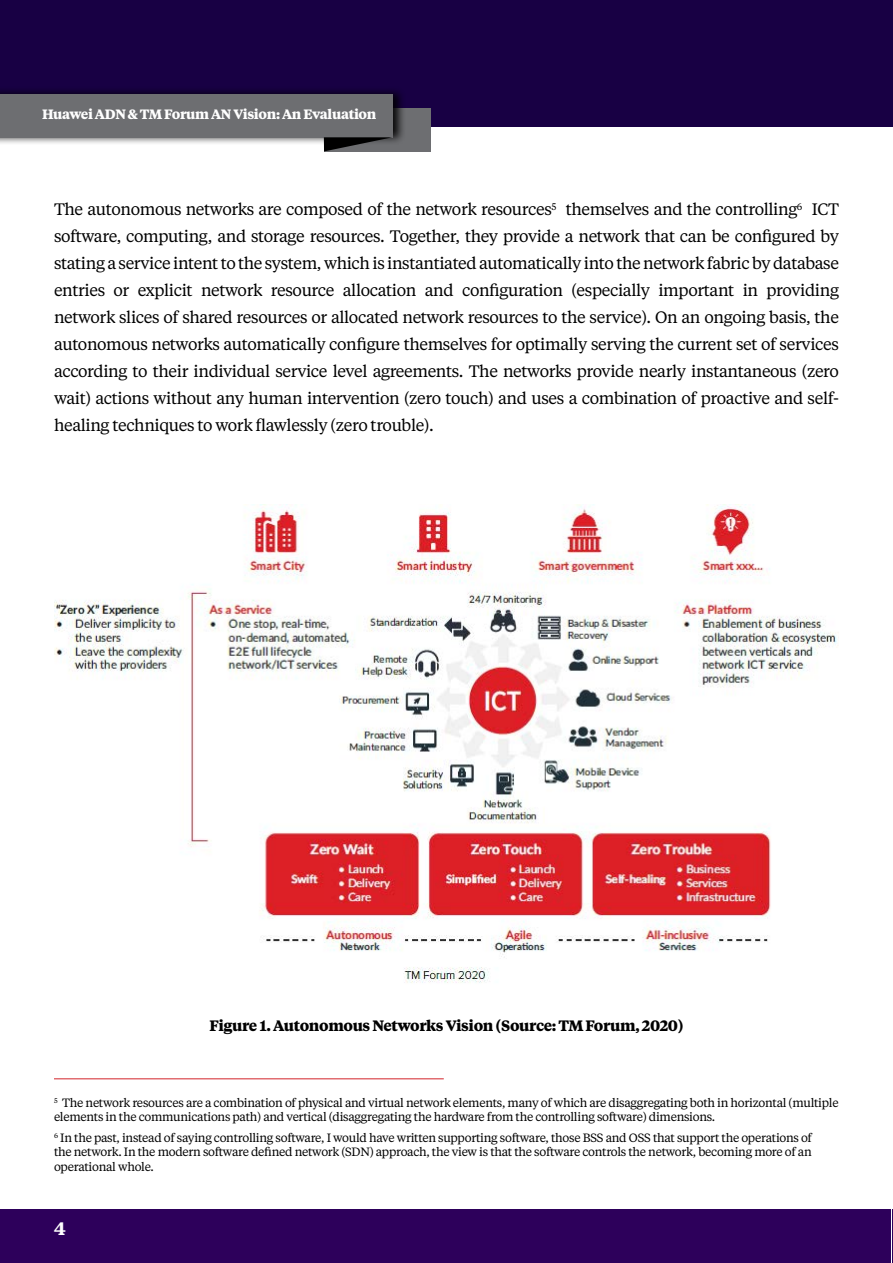
<style>
.page{position:relative;width:893px;height:1263px;background:#fff}
.page>*{position:absolute;margin:0;border:0;box-sizing:border-box;transform-origin:0 0}
.t1{font:700 18px "Tiempos Text";color:#fff}
.t2{font:16.5px/27px "Tiempos Text";letter-spacing:-.025em;color:#000;text-align:justify}
.t3{font:700 15px "Tiempos Text";letter-spacing:-.025em;color:#000}
.t4{font:700 13.5px "Tiempos Text";letter-spacing:-.025em;color:#fff}
.t5{font:12px/14.4px "Tiempos Text";letter-spacing:-.025em;color:#000}
</style>
<div class="page">
<div style="left:0;top:0;width:893px;height:127px;background:#180044"></div>
<div style="left:0;top:1209px;width:891px;height:54px;background:#2d005b"></div>
<hr style="left:892px;top:1209px;width:1px;height:54px;background:#2d005b">
<div style="left:324px;top:108px;width:106px;height:43px;background:#6d6e71"></div>
<div style="left:0;top:86px;width:407px;height:59px;background:#000;opacity:.92"></div>
<div style="left:0;top:94px;width:392px;height:43px;background:#6d6e71"></div>
<svg style="left:324px;top:137px;width:68px;height:14px"></svg>
<img style="left:54px;top:504px;width:785px;height:479px">
<hr style="left:54px;top:1078px;width:390px;height:1px;background:#d2232a">
<p class="t4" style="left:42px;top:105px;width:336px">Huawei ADN &amp; TM Forum AN Vision: An Evaluation</p>
<p class="t2" style="left:54px;top:195px;width:787px">The autonomous networks are composed of the network resources<sup>5</sup> themselves and the controlling<sup>6</sup> ICT software, computing, and storage resources. Together, they provide a network that can be configured by stating a service intent to the system, which is instantiated automatically into the network fabric by database entries or explicit network resource allocation and configuration (especially important in providing network slices of shared resources or allocated network resources to the service). On an ongoing basis, the autonomous networks automatically configure themselves for optimally serving the current set of services according to their individual service level agreements. The networks provide nearly instantaneous (zero wait) actions without any human intervention (zero touch) and uses a combination of proactive and self&shy;healing techniques to work flawlessly (zero trouble).</p>
<p class="t3" style="left:209px;top:1015px;width:476px">Figure 1. Autonomous Networks Vision (Source: TM Forum, 2020)</p>
<p class="t5" style="left:54px;top:1094px;width:786px"><sup>5</sup> The network resources are a combination of physical and virtual network elements, many of which are disaggregating both in horizontal (multiple elements in the communications path) and vertical (disaggregating the hardware from the controlling software) dimensions.</p>
<p class="t5" style="left:54px;top:1130px;width:759px;text-align:justify"><sup>6</sup> In the past, instead of saying controlling software, I would have written supporting software, those BSS and OSS that support the operations of the network. In the modern software defined network (SDN) approach, the view is that the software controls the network, becoming more of an operational whole.</p>
<p class="t1" style="left:54px;top:1215px;width:13px">4</p>
</div>
